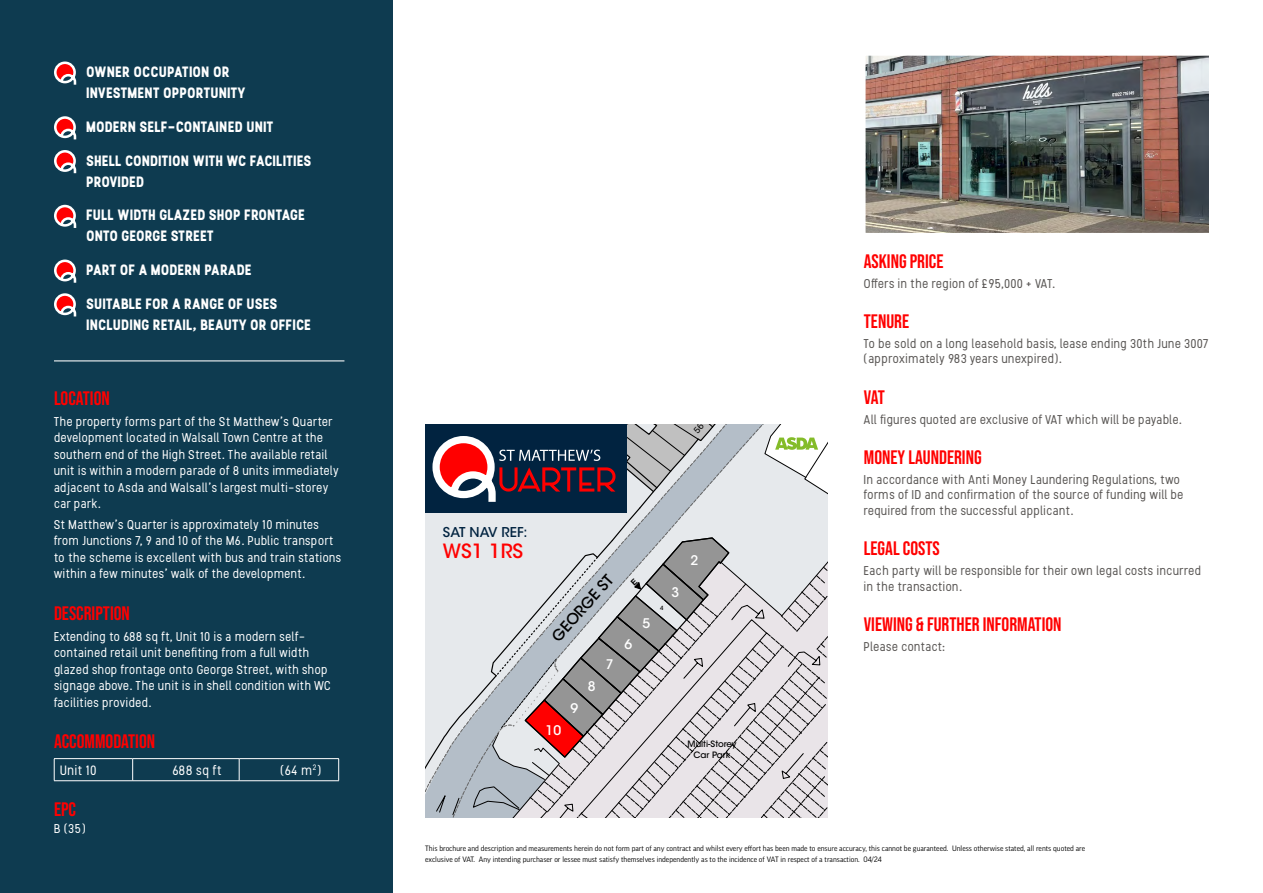
<style>
.page{position:relative;width:1263px;height:893px;background:#fff}
.page>*{position:absolute;margin:0;border:0;box-sizing:border-box;transform-origin:0 0}
.t1{font:19.5px "Bebas Neue";color:#f00}
.t2{font:500 19.5px "ITC Avant Garde Std";color:#f00}
.t3{font:700 15px/21px "Stellar";color:#fff}
.t4{font:500 15px "ITC Avant Garde Std";color:#000}
.t5{font:13.5px "Stellar";color:#fff}
.t6{font:500 13.5px "ITC Avant Garde Std";color:#012340}
.t7{font:500 13.2px "ITC Avant Garde Std";color:#fff}
.t8{font:12.75px/16.5px "Stellar";letter-spacing:-.01em;color:#fff}
.t9{font:12.75px/15.8px "Stellar";color:#595654}
.t10{font:500 8.7px/10.5px "ITC Avant Garde Std";color:#000;text-align:center}
.t11{font:7.5px/10.5px "Good Pro";color:#000}
.t12{font:500 5.7px "ITC Avant Garde Std";color:#000}
</style>
<div class="page">
<div style="left:0;top:0;width:393px;height:893px;background:#0e3b50"></div>
<hr style="left:54px;top:758px;width:79px;height:1px;background:#fff">
<svg style="left:54px;top:759px;width:1px;height:21px"></svg>
<hr style="left:133px;top:758px;width:106px;height:1px;background:#fff">
<svg style="left:132px;top:759px;width:1px;height:21px"></svg>
<hr style="left:239px;top:758px;width:100px;height:1px;background:#fff">
<svg style="left:239px;top:759px;width:1px;height:21px"></svg>
<svg style="left:338px;top:759px;width:1px;height:21px"></svg>
<hr style="left:54px;top:780px;width:79px;height:1px;background:#fff">
<hr style="left:133px;top:780px;width:106px;height:1px;background:#fff">
<hr style="left:239px;top:780px;width:100px;height:1px;background:#fff">
<svg style="left:54px;top:61px;width:23px;height:24px"></svg>
<svg style="left:54px;top:116px;width:23px;height:24px"></svg>
<svg style="left:54px;top:150px;width:23px;height:24px"></svg>
<svg style="left:54px;top:204px;width:23px;height:24px"></svg>
<svg style="left:54px;top:259px;width:23px;height:24px"></svg>
<svg style="left:54px;top:293px;width:23px;height:24px"></svg>
<img style="left:867px;top:57px;width:341px;height:175px">
<div style="left:864px;top:54px;width:347px;height:181px;border:2px solid #fff"></div>
<hr style="left:54px;top:360px;width:290px;height:1px;background:#fff">
<svg style="left:425px;top:424px;width:402px;height:394px;background:#bdbbc0"></svg>
<p class="t3" style="left:86px;top:61px;width:161px">OWNER OCCUPATION OR<br>INVESTMENT OPPORTUNITY</p>
<p class="t3" style="left:86px;top:116px;width:189px">MODERN SELF-CONTAINED UNIT</p>
<p class="t3" style="left:86px;top:150px;width:227px">SHELL CONDITION WITH WC FACILITIES<br>PROVIDED</p>
<p class="t3" style="left:86px;top:204px;width:220px">FULL WIDTH GLAZED SHOP FRONTAGE<br>ONTO GEORGE STREET</p>
<p class="t3" style="left:86px;top:259px;width:167px">PART OF A MODERN PARADE</p>
<p class="t3" style="left:86px;top:293px;width:226px">SUITABLE FOR A RANGE OF USES<br>INCLUDING RETAIL, BEAUTY OR OFFICE</p>
<h1 class="t1" style="left:54px;top:387px;width:57px">LOCATION</h1>
<p class="t8" style="left:54px;top:413px;width:287px">The property forms part of the St Matthew’s Quarter development located in Walsall Town Centre at the southern end of the High Street. The available retail unit is within a modern parade of 8 units immediately adjacent to Asda and Walsall’s largest multi-storey car park.</p>
<p class="t8" style="left:54px;top:516px;width:289px">St Matthew’s Quarter is approximately 10 minutes from Junctions 7, 9 and 10 of the M6. Public transport to the scheme is excellent with bus and train stations within a few minutes’ walk of the development.</p>
<h1 class="t1" style="left:54px;top:602px;width:77px">DESCRIPTION</h1>
<p class="t8" style="left:54px;top:628px;width:279px">Extending to 688 sq ft, Unit 10 is a modern self&shy;contained retail unit benefiting from a full width glazed shop frontage onto George Street, with shop signage above. The unit is in shell condition with WC facilities provided.</p>
<h1 class="t1" style="left:54px;top:730px;width:103px">ACCOMMODATION</h1>
<p class="t5" style="left:60px;top:762px;width:38px">Unit 10</p>
<p class="t5" style="left:173px;top:762px;width:51px">688 sq ft</p>
<p class="t5" style="left:280px;top:762px;width:43px">(64 m<sup>2</sup>)</p>
<h1 class="t1" style="left:54px;top:798px;width:24px">EPC</h1>
<p class="t8" style="left:54px;top:821px;width:34px">B (35)</p>
<p class="t6" style="left:443px;top:524px;width:86px">SAT NAV REF:</p>
<h1 class="t2" style="left:443px;top:539px;width:82px">WS1 1RS</h1>
<p class="t4" style="left:548px;top:633px;width:85px;rotate:-48deg">GEORGE ST</p>
<p class="t7" style="left:546px;top:722px;width:17px">10</p>
<p class="t7" style="left:570px;top:700px;width:9px">9</p>
<p class="t7" style="left:588px;top:678px;width:9px">8</p>
<p class="t7" style="left:606px;top:656px;width:9px">7</p>
<p class="t7" style="left:625px;top:636px;width:9px">6</p>
<p class="t7" style="left:643px;top:615px;width:9px">5</p>
<p class="t12" style="left:660px;top:605px;width:5px">4</p>
<p class="t7" style="left:672px;top:584px;width:9px">3</p>
<p class="t7" style="left:690px;top:552px;width:9px">2</p>
<p class="t10" style="left:688px;top:739px;width:50px">Multi-Storey<br>Car Park</p>
<h1 class="t1" style="left:864px;top:250px;width:81px">ASKING PRICE</h1>
<p class="t9" style="left:864px;top:275px;width:193px">Offers in the region of £95,000 + VAT.</p>
<h1 class="t1" style="left:864px;top:310px;width:47px">TENURE</h1>
<p class="t9" style="left:864px;top:335px;width:347px">To be sold on a long leasehold basis, lease ending 30th June 3007 (approximately 983 years unexpired).</p>
<h1 class="t1" style="left:864px;top:386px;width:22px">VAT</h1>
<p class="t9" style="left:864px;top:411px;width:320px">All figures quoted are exclusive of VAT which will be payable.</p>
<h1 class="t1" style="left:864px;top:446px;width:119px">MONEY LAUNDERING</h1>
<p class="t9" style="left:864px;top:471px;width:322px">In accordance with Anti Money Laundering Regulations, two forms of ID and confirmation of the source of funding will be required from the successful applicant.</p>
<h1 class="t1" style="left:864px;top:537px;width:77px">LEGAL COSTS</h1>
<p class="t9" style="left:864px;top:563px;width:339px">Each party will be responsible for their own legal costs incurred in the transaction.</p>
<h1 class="t1" style="left:864px;top:613px;width:199px">VIEWING &amp; FURTHER INFORMATION</h1>
<p class="t9" style="left:864px;top:638px;width:83px">Please contact:</p>
<p class="t11" style="left:425px;top:843px;width:661px">This brochure and description and measurements herein do not form part of any contract and whilst every effort has been made to ensure accuracy, this cannot be guaranteed. Unless otherwise stated, all rents quoted are exclusive of VAT. Any intending purchaser or lessee must satisfy themselves independently as to the incidence of VAT in respect of a transaction. 04/24</p>
</div>
